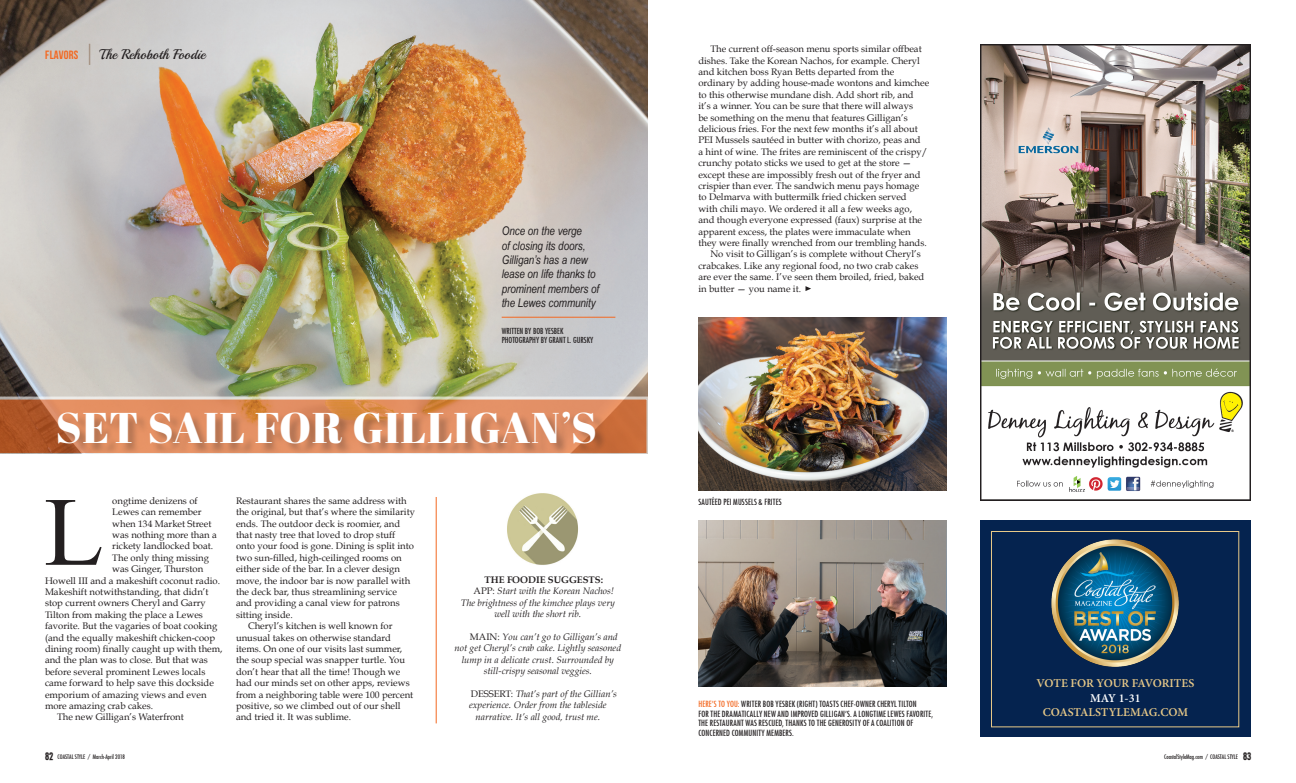
<style>
.page{position:relative;width:1296px;height:783px;background:#fff}
.page>*{position:absolute;margin:0;border:0;box-sizing:border-box;transform-origin:0 0}
.t1{font:97.8px "Times New Roman";color:#231f20}
.t2{font:43px "Abril Fatface";letter-spacing:.02em;color:#fff}
.t3{font:14px "Playball";color:#231f20}
.t4{font:italic 12px/14.4px "Arial Narrow";letter-spacing:-.005em;color:#231f20}
.t5{font:600 12px "Minion Pro";letter-spacing:-.005em;color:#e8c988}
.No_Spacing{font:12px "Bebas Neue";letter-spacing:.02em;color:#f36821}
.t6{font:600 12px "Minion Pro";color:#fff}
.t7{font:700 10px "Fuji";color:#231f20}
.t8{font:9.5px/11.4px "Book Antiqua";color:#231f20}
.t9{font:italic 9.5px "Book Antiqua";color:#231f20}
.t10{font:700 9.5px "Book Antiqua";color:#231f20}
.t11{font:8.2px/9.8px "Fuji Normal";letter-spacing:.02em;color:#231f20}
.t12{font:8px "Fuji Normal";color:#231f20}
.t13{font:6px "Fuji Normal";color:#231f20}
.s1{font-style:normal}
.s2{color:#f36821}
</style>
<div class="page">
<img style="left:0;top:0;width:648px;height:397px">
<svg style="left:0;top:397px;width:648px;height:57px;background:#d2865b"></svg>
<img style="left:698px;top:317px;width:249px;height:173px">
<img style="left:698px;top:520px;width:249px;height:166px">
<hr style="left:436px;top:497px;width:1px;height:226px;background:#f36821">
<svg style="left:89px;top:44px;width:1px;height:21px"></svg>
<hr style="left:502px;top:317px;width:113px;height:1px;background:#f36821">
<img style="left:507px;top:493px;width:71px;height:72px">
<div style="left:60px;top:413px;width:547px;height:42px;background:#231f20;opacity:.25"></div>
<svg style="left:806px;top:286px;width:5px;height:5px"></svg>
<img style="left:980px;top:45px;width:270px;height:456px">
<div style="left:980px;top:520px;width:270px;height:217px;background:#05234f"></div>
<img style="left:1051px;top:539px;width:128px;height:128px">
<div style="left:991px;top:531px;width:248px;height:196px;border:1px solid #e8c988"></div>
<p class="No_Spacing" style="left:45px;top:48px;width:35px">FLAVORS</p>
<p class="t3" style="left:100px;top:45px;width:107px">The Rehoboth Foodie</p>
<p class="t4" style="left:502px;top:224px;width:99px">Once on the verge<br>of closing its doors,<br>Gilligan’s has a new lease on life thanks to prominent members of the Lewes community</p>
<p class="t12" style="left:502px;top:326px;width:63px">WRITTEN BY BOB YESBEK</p>
<p class="t12" style="left:502px;top:335px;width:93px">PHOTOGRAPHY BY GRANT L. GURSKY</p>
<p class="t2" style="left:56px;top:397px;width:542px">SET SAIL FOR GILLIGAN’S</p>
<p class="t8" style="left:112px;top:495px;width:87px">ongtime denizens of</p>
<p class="t8" style="left:112px;top:506px;width:91px">Lewes can remember</p>
<p class="t8" style="left:112px;top:518px;width:101px">when 134 Market Street</p>
<p class="t8" style="left:112px;top:529px;width:106px">was nothing more than a</p>
<p class="t8" style="left:112px;top:541px;width:103px">rickety landlocked boat.</p>
<p class="t8" style="left:112px;top:552px;width:98px">The only thing missing</p>
<p class="t8" style="left:112px;top:563px;width:92px">was Ginger, Thurston</p>
<p class="t8" style="left:45px;top:575px;width:177px">Howell III and a makeshift coconut radio.</p>
<p class="t8" style="left:45px;top:586px;width:165px">Makeshift notwithstanding, that didn’t</p>
<p class="t8" style="left:45px;top:598px;width:162px">stop current owners Cheryl and Garry</p>
<p class="t8" style="left:45px;top:609px;width:159px">Tilton from making the place a Lewes</p>
<p class="t8" style="left:45px;top:620px;width:174px">favorite. But the vagaries of boat cooking</p>
<p class="t8" style="left:45px;top:632px;width:172px">(and the equally makeshift chicken-coop</p>
<p class="t8" style="left:45px;top:643px;width:179px">dining room) finally caught up with them,</p>
<p class="t8" style="left:45px;top:655px;width:164px">and the plan was to close. But that was</p>
<p class="t8" style="left:45px;top:666px;width:162px">before several prominent Lewes locals</p>
<p class="t8" style="left:45px;top:677px;width:170px">came forward to help save this dockside</p>
<p class="t8" style="left:45px;top:689px;width:163px">emporium of amazing views and even</p>
<p class="t8" style="left:45px;top:700px;width:110px">more amazing crab cakes.</p>
<p class="t8" style="left:57px;top:712px;width:128px">The new Gilligan’s Waterfront</p>
<p class="t1" style="left:44px;top:466px;width:61px">L</p>
<p class="t8" style="left:236px;top:495px;width:181px">Restaurant shares the same address with the original, but that’s where the similarity ends. The outdoor deck is roomier, and that nasty tree that loved to drop stuff onto your food is gone. Dining is split into two sun-filled, high-ceilinged rooms on either side of the bar. In a clever design move, the indoor bar is now parallel with the deck bar, thus streamlining service and providing a canal view for patrons sitting inside.</p>
<p class="t8" style="left:236px;top:620px;width:179px;text-indent:12px">Cheryl’s kitchen is well known for unusual takes on otherwise standard items. On one of our visits last summer, the soup special was snapper turtle. You don’t hear that all the time! Though we had our minds set on other apps, reviews from a neighboring table were 100 percent positive, so we climbed out of our shell and tried it. It was sublime.</p>
<p class="t10" style="left:485px;top:574px;width:120px">THE FOODIE SUGGESTS:</p>
<p class="t9" style="left:474px;top:586px;width:142px"><span class="s1">APP:</span> Start with the Korean Nachos!</p>
<p class="t9" style="left:461px;top:597px;width:155px">The brightness of the kimchee plays very</p>
<p class="t9" style="left:494px;top:609px;width:88px">well with the short rib.</p>
<p class="t9" style="left:470px;top:631px;width:149px"><span class="s1">MAIN:</span> You can’t go to Gilligan’s and</p>
<p class="t9" style="left:455px;top:643px;width:168px">not get Cheryl’s crab cake. Lightly seasoned</p>
<p class="t9" style="left:462px;top:654px;width:154px">lump in a delicate crust. Surrounded by</p>
<p class="t9" style="left:484px;top:666px;width:110px">still-crispy seasonal veggies.</p>
<p class="t9" style="left:471px;top:688px;width:148px"><span class="s1">DESSERT:</span> That’s part of the Gillian’s</p>
<p class="t9" style="left:469px;top:700px;width:139px">experience. Order from the tableside</p>
<p class="t9" style="left:476px;top:711px;width:126px">narrative. It’s all good, trust me.</p>
<p class="t8" style="left:698px;top:43px;width:232px;text-indent:12px">The current off-season menu sports similar offbeat dishes. Take the Korean Nachos, for example. Cheryl and kitchen boss Ryan Betts departed from the ordinary by adding house-made wontons and kimchee to this otherwise mundane dish. Add short rib, and<br>it’s a winner. You can be sure that there will always<br>be something on the menu that features Gilligan’s delicious fries. For the next few months it’s all about PEI Mussels sautéed in butter with chorizo, peas and<br>a hint of wine. The frites are reminiscent of the crispy/ crunchy potato sticks we used to get at the store — except these are impossibly fresh out of the fryer and crispier than ever. The sandwich menu pays homage to Delmarva with buttermilk fried chicken served<br>with chili mayo. We ordered it all a few weeks ago, and though everyone expressed (faux) surprise at the apparent excess, the plates were immaculate when they were finally wrenched from our trembling hands.</p>
<p class="t8" style="left:698px;top:249px;width:228px;text-indent:12px">No visit to Gilligan’s is complete without Cheryl’s crabcakes. Like any regional food, no two crab cakes are ever the same. I’ve seen them broiled, fried, baked in butter — you name it.</p>
<p class="t11" style="left:698px;top:497px;width:85px">SAUTÉED PEI MUSSELS &amp; FRITES</p>
<p class="t11" style="left:698px;top:699px;width:236px"><span class="s2">HERE’S TO YOU:</span> WRITER BOB YESBEK (RIGHT) TOASTS CHEF-OWNER CHERYL TILTON<br>FOR THE DRAMATICALLY NEW AND IMPROVED GILLIGAN’S. A LONGTIME LEWES FAVORITE, THE RESTAURANT WAS RESCUED, THANKS TO THE GENEROSITY OF A COALITION OF CONCERNED COMMUNITY MEMBERS.</p>
<p class="t5" style="left:1036px;top:675px;width:159px">VOTE FOR YOUR FAVORITES</p>
<p class="t6" style="left:1090px;top:690px;width:52px">MAY 1-31</p>
<p class="t5" style="left:1043px;top:704px;width:147px">COASTALSTYLEMAG.COM</p>
<p class="t7" style="left:45px;top:749px;width:10px">82</p>
<p class="t13" style="left:58px;top:753px;width:69px">COASTAL STYLE / March-April 2018</p>
<p class="t13" style="left:1164px;top:753px;width:75px">CoastalStyleMag.com / COASTAL STYLE</p>
<p class="t7" style="left:1243px;top:750px;width:10px">83</p>
</div>
